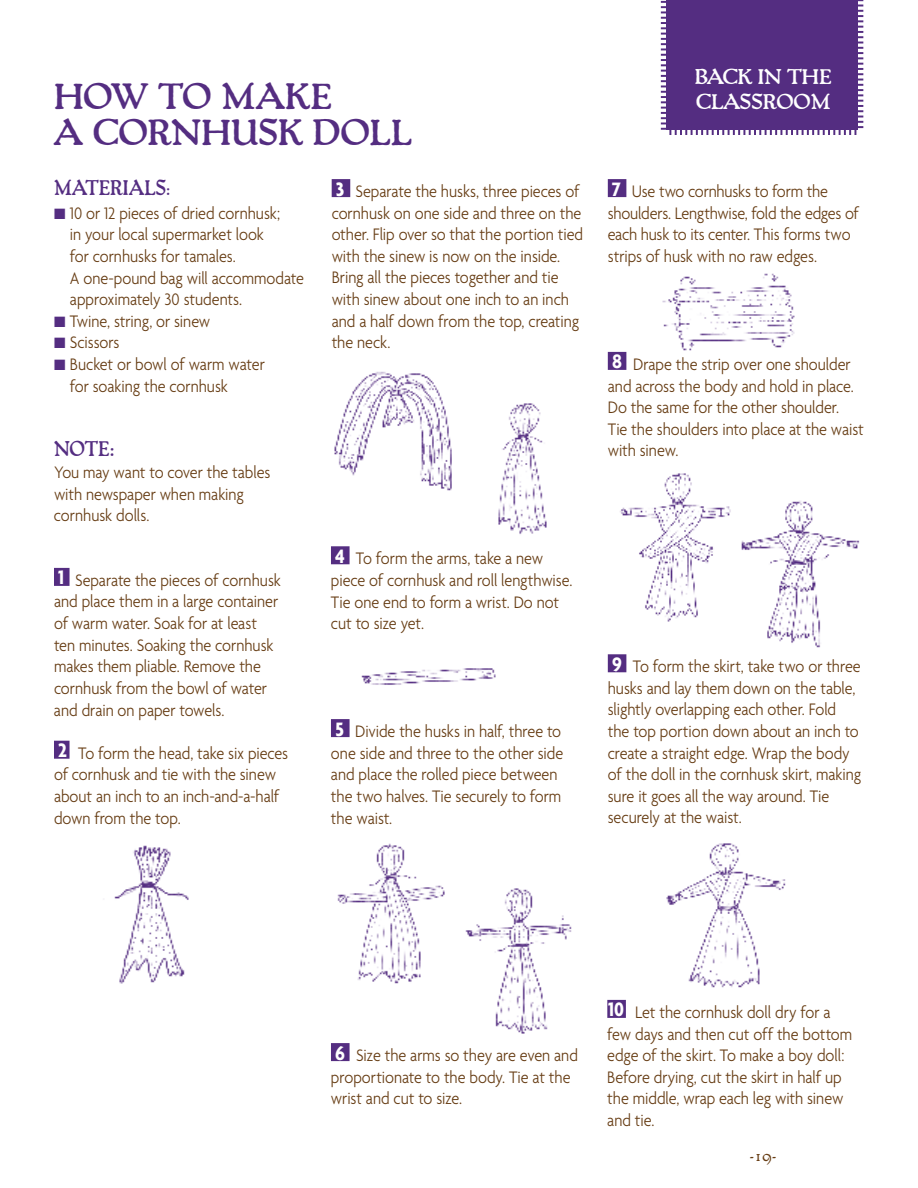
<style>
.page{position:relative;width:918px;height:1188px;background:#fff}
.page>*{position:absolute;margin:0;border:0;box-sizing:border-box;transform-origin:0 0}
.t1{font:700 36px/36px "Packard";letter-spacing:-.005em;color:#542d81}
.t2{font:700 21px/25.2px "Packard";letter-spacing:-.005em;color:#fff}
.t3{font:700 21px "Packard";color:#542d81;scale:.9 1}
.t4{font:300 18px/21.6px "Agenda";letter-spacing:-.005em;color:#663c13;scale:.9 1}
.t5{font:300 18px "Packard";color:#663c13}
.s1{font-size:18px}
.s2{color:#542d81}
.s3{font-weight:700;font-size:21px;color:#fff}
</style>
<div class="page">
<div style="left:661px;top:0;width:202px;height:135px;background:#542d81"></div>
<div style="left:54px;top:568px;width:16px;height:18px;background:#542d81"></div>
<div style="left:54px;top:741px;width:16px;height:18px;background:#542d81"></div>
<div style="left:332px;top:179px;width:18px;height:18px;background:#542d81"></div>
<div style="left:331px;top:546px;width:19px;height:18px;background:#542d81"></div>
<div style="left:331px;top:719px;width:19px;height:18px;background:#542d81"></div>
<div style="left:331px;top:1043px;width:19px;height:18px;background:#542d81"></div>
<img style="left:114px;top:845px;width:75px;height:139px">
<img style="left:498px;top:403px;width:49px;height:131px">
<img style="left:361px;top:668px;width:135px;height:17px">
<img style="left:337px;top:843px;width:108px;height:141px">
<img style="left:465px;top:888px;width:107px;height:145px">
<img style="left:620px;top:473px;width:111px;height:149px">
<img style="left:741px;top:501px;width:119px;height:147px">
<img style="left:666px;top:843px;width:120px;height:145px">
<div style="left:608px;top:179px;width:18px;height:18px;background:#542d81"></div>
<div style="left:608px;top:352px;width:18px;height:18px;background:#542d81"></div>
<div style="left:608px;top:654px;width:18px;height:18px;background:#542d81"></div>
<div style="left:607px;top:1000px;width:19px;height:18px;background:#542d81"></div>
<img style="left:334px;top:371px;width:118px;height:120px">
<img style="left:662px;top:273px;width:133px;height:78px">
<h1 class="t1" style="left:54px;top:78px;width:360px">HOW TO MAKE<br>A CORNHUSK DOLL</h1>
<p class="t3" style="left:54px;top:174px;width:131px">MATERIALS<span class="s1">:</span></p>
<p class="t4" style="left:70px;top:202px;width:262px;text-indent:-16px"><span class="s2">■</span> 10 or 12 pieces of dried cornhusk;<br>in your local supermarket look<br>for cornhusks for tamales.<br>A one-pound bag will accommodate approximately 30 students.</p>
<p class="t4" style="left:54px;top:310px;width:175px"><span class="s2">■</span> Twine, string, or sinew</p>
<p class="t4" style="left:54px;top:331px;width:74px"><span class="s2">■</span> Scissors</p>
<p class="t4" style="left:70px;top:353px;width:218px;text-indent:-16px"><span class="s2">■</span> Bucket or bowl of warm water for soaking the cornhusk</p>
<p class="t3" style="left:54px;top:435px;width:69px">NOTE:</p>
<p class="t4" style="left:54px;top:461px;width:242px">You may want to cover the tables with newspaper when making cornhusk dolls.</p>
<p class="t4" style="left:54px;top:569px;width:254px"><span class="s3">1</span> Separate the pieces of cornhusk and place them in a large container of warm water. Soak for at least ten minutes. Soaking the cornhusk makes them pliable. Remove the cornhusk from the bowl of water and drain on paper towels.</p>
<p class="t4" style="left:54px;top:742px;width:262px"><span class="s3">2</span> To form the head, take six pieces of cornhusk and tie with the sinew about an inch to an inch-and-a-half down from the top.</p>
<p class="t4" style="left:332px;top:180px;width:281px"><span class="s3">3</span> Separate the husks, three pieces of cornhusk on one side and three on the other. Flip over so that the portion tied with the sinew is now on the inside.<br>Bring all the pieces together and tie with sinew about one inch to an inch and a half down from the top, creating the neck.</p>
<p class="t4" style="left:331px;top:547px;width:270px"><span class="s3">4</span> To form the arms, take a new piece of cornhusk and roll lengthwise.<br>Tie one end to form a wrist. Do not cut to size yet.</p>
<p class="t4" style="left:331px;top:720px;width:260px"><span class="s3">5</span> Divide the husks in half, three to one side and three to the other side and place the rolled piece between the two halves. Tie securely to form the waist.</p>
<p class="t2" style="left:695px;top:64px;width:138px">BACK IN THE<br>CLASSROOM</p>
<p class="t4" style="left:608px;top:180px;width:281px"><span class="s3">7</span> Use two cornhusks to form the shoulders. Lengthwise, fold the edges of each husk to its center. This forms two strips of husk with no raw edges.</p>
<p class="t4" style="left:608px;top:353px;width:286px"><span class="s3">8</span> Drape the strip over one shoulder and across the body and hold in place.<br>Do the same for the other shoulder.<br>Tie the shoulders into place at the waist with sinew.</p>
<p class="t4" style="left:608px;top:655px;width:283px"><span class="s3">9</span> To form the skirt, take two or three husks and lay them down on the table, slightly overlapping each other. Fold the top portion down about an inch to create a straight edge. Wrap the body of the doll in the cornhusk skirt, making sure it goes all the way around. Tie securely at the waist.</p>
<p class="t4" style="left:331px;top:1044px;width:276px"><span class="s3">6</span> Size the arms so they are even and proportionate to the body. Tie at the wrist and cut to size.</p>
<p class="t4" style="left:607px;top:1001px;width:274px"><span class="s3">10</span> Let the cornhusk doll dry for a few days and then cut off the bottom edge of the skirt. To make a boy doll:<br>Before drying, cut the skirt in half up the middle, wrap each leg with sinew and tie.</p>
<p class="t5" style="left:750px;top:1143px;width:28px">-19-</p>
</div>
